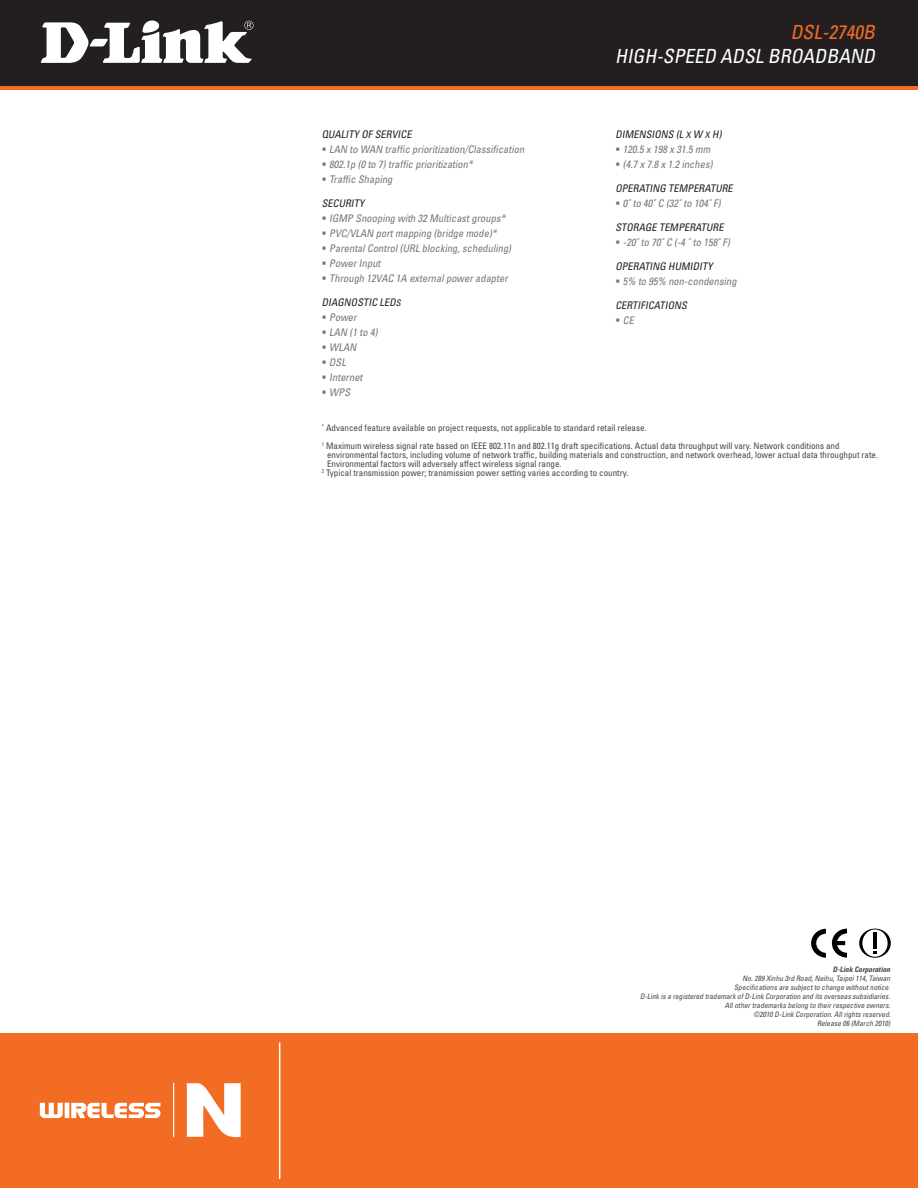
<style>
.page{position:relative;width:918px;height:1188px;background:#fff}
.page>*{position:absolute;margin:0;border:0;box-sizing:border-box;transform-origin:0 0}
.t1{font:italic condensed 19.5px "Univers";color:#fff}
.t2{font:italic condensed 19.5px "Univers";color:#f36c24}
.Specifications_Bulle{font:italic condensed 10.5px "Univers";letter-spacing:-.22em;color:#757679}
.Specifications_Title{font:italic condensed 10.5px "Univers";color:#231f20}
.Footnotes{font:condensed 9px/9px "Univers";color:#454647}
.Address_Copyright_Te{font:italic condensed 7.5px "Univers";letter-spacing:-.22em;color:#454647}
.Address_Copyright_Te-2{font:italic 700 condensed 7.5px "Univers";color:#454647}
.s1{font-size:9px}
</style>
<div class="page">
<div style="left:0;top:1034px;width:918px;height:154px;background:#f36c24"></div>
<div style="left:0;top:0;width:918px;height:89px;background:linear-gradient(to right,#f36c24,#f36c24)"></div>
<div style="left:0;top:0;width:918px;height:85px;background:#231f20"></div>
<svg style="left:41px;top:20px;width:213px;height:43px"></svg>
<hr style="left:279px;top:1042px;width:1px;height:137px;background:#fff">
<svg style="left:40px;top:1083px;width:201px;height:55px"></svg>
<hr style="left:173px;top:1083px;width:1px;height:54px;background:#fff">
<svg style="left:811px;top:929px;width:15px;height:29px"></svg>
<svg style="left:832px;top:929px;width:15px;height:29px"></svg>
<svg style="left:859px;top:929px;width:32px;height:29px"></svg>
<h1 class="t2" style="left:791px;top:20px;width:90px">DSL-2740B</h1>
<p class="Specifications_Title" style="left:322px;top:127px;width:91px">QUALITY O F SERVI CE</p>
<p class="Specifications_Bulle" style="left:329px;top:143px;width:199px">LAN to WAN traffic prioritization/Classification</p>
<p class="Specifications_Bulle" style="left:329px;top:158px;width:147px">802.1p (0 to 7)traffic prioritization*</p>
<p class="Specifications_Bulle" style="left:329px;top:173px;width:67px">Traffic Shaping</p>
<p class="Specifications_Title" style="left:322px;top:197px;width:46px">SECURITY</p>
<p class="Specifications_Bulle" style="left:329px;top:212px;width:180px">IGMP Snooping with 32 Multicastgroups*</p>
<p class="Specifications_Bulle" style="left:329px;top:227px;width:171px">PVC/VLAN portmapping (bridge mode)*</p>
<p class="Specifications_Bulle" style="left:329px;top:242px;width:186px">ParentalControl(URL blocking,scheduling)</p>
<p class="Specifications_Bulle" style="left:329px;top:257px;width:55px">PowerInput</p>
<p class="Specifications_Bulle" style="left:329px;top:272px;width:182px">Through 12VAC 1A externalpoweradapter</p>
<p class="Specifications_Title" style="left:322px;top:296px;width:14px">DIAGNO</p>
<p class="Specifications_Title" style="left:357px;top:296px;width:47px">STI C LED<span class="s1">S</span></p>
<p class="Specifications_Bulle" style="left:329px;top:311px;width:31px">Power</p>
<p class="Specifications_Bulle" style="left:329px;top:326px;width:52px">LAN (1 to 4)</p>
<p class="Specifications_Bulle" style="left:329px;top:341px;width:22px">WLAN</p>
<p class="Specifications_Bulle" style="left:329px;top:356px;width:21px">DSL</p>
<p class="Specifications_Bulle" style="left:329px;top:371px;width:37px">I nternet</p>
<p class="Specifications_Bulle" style="left:329px;top:386px;width:25px">WPS</p>
<h1 class="t1" style="left:615px;top:43px;width:129px">high-speed adsl</h1>
<h1 class="t1" style="left:768px;top:43px;width:107px">b roadband</h1>
<p class="Specifications_Title" style="left:615px;top:127px;width:110px">DIMENSIONS (L <span class="s1">X</span> W <span class="s1">X</span>H)</p>
<p class="Specifications_Bulle" style="left:623px;top:143px;width:91px">120.5 x 198 x 31.5 mm</p>
<p class="Specifications_Bulle" style="left:623px;top:158px;width:94px">(4.7 x 7.8 x 1.2 inches)</p>
<p class="Specifications_Title" style="left:615px;top:182px;width:8px">OPERA</p>
<p class="Specifications_Title" style="left:644px;top:182px;width:12px">TING</p>
<p class="Specifications_Title" style="left:668px;top:182px;width:27px">TEMPERA</p>
<p class="Specifications_Title" style="left:710px;top:182px;width:19px">TURE</p>
<p class="Specifications_Bulle" style="left:623px;top:197px;width:102px">0˚to 40˚C (32˚to 104˚F)</p>
<p class="Specifications_Title" style="left:615px;top:221px;width:19px">STORAGE</p>
<p class="Specifications_Title" style="left:659px;top:221px;width:27px">TEMPERA</p>
<p class="Specifications_Title" style="left:701px;top:221px;width:19px">TURE</p>
<p class="Specifications_Bulle" style="left:623px;top:236px;width:111px">-20˚to 70˚C (-4 ˚to 158˚F)</p>
<p class="Specifications_Title" style="left:615px;top:260px;width:8px">OPERA</p>
<p class="Specifications_Title" style="left:644px;top:260px;width:12px">TING</p>
<p class="Specifications_Title" style="left:668px;top:260px;width:48px">HUMIDITY</p>
<p class="Specifications_Bulle" style="left:623px;top:275px;width:118px">5% to 95% non-condensing</p>
<p class="Specifications_Title" style="left:615px;top:299px;width:75px">CERTI FI CATION S</p>
<p class="Specifications_Bulle" style="left:623px;top:314px;width:13px">CE</p>
<p class="Footnotes" style="left:322px;top:424px;width:326px"><sup>*</sup> Advanced feature available on project requests, not applicable to standard retail release.</p>
<p class="Footnotes" style="left:322px;top:442px;width:154px"><sup>1</sup> Maximum wireless signal rate based on IEEE</p>
<p class="Footnotes" style="left:327px;top:442px;width:552px;text-indent:162px">802.11n and 802.11g draft specifications. Actual data throughput will vary. Network conditions and environmental factors, including volume of network traffic, building materials and construction, and network overhead, lower actual data throughput rate.<br>Environmental factors will adversely affect wireless signal range.</p>
<p class="Footnotes" style="left:322px;top:469px;width:308px"><sup>2</sup> Typical transmission power; transmission power setting varies according to country.</p>
<p class="Address_Copyright_Te-2" style="left:833px;top:965px;width:61px">D-Link Corporation</p>
<p class="Address_Copyright_Te" style="left:742px;top:974px;width:151px">No.289 Xinhu 3rd Road,Neihu,Taipei114,Taiwan</p>
<p class="Address_Copyright_Te" style="left:734px;top:983px;width:159px">Specifications are subjectto change withoutnotice.</p>
<p class="Address_Copyright_Te" style="left:640px;top:992px;width:253px">D-Link is a registered trademark ofD-Link Corporation and its overseas subsidiaries.</p>
<p class="Address_Copyright_Te" style="left:725px;top:1001px;width:169px">Allothertrademarks belong to theirrespective owners.</p>
<p class="Address_Copyright_Te" style="left:754px;top:1010px;width:140px">©2010 D-Link Corporation.Allrights reserved.</p>
<p class="Address_Copyright_Te" style="left:817px;top:1019px;width:76px">Release 06 (March 2010)</p>
</div>
